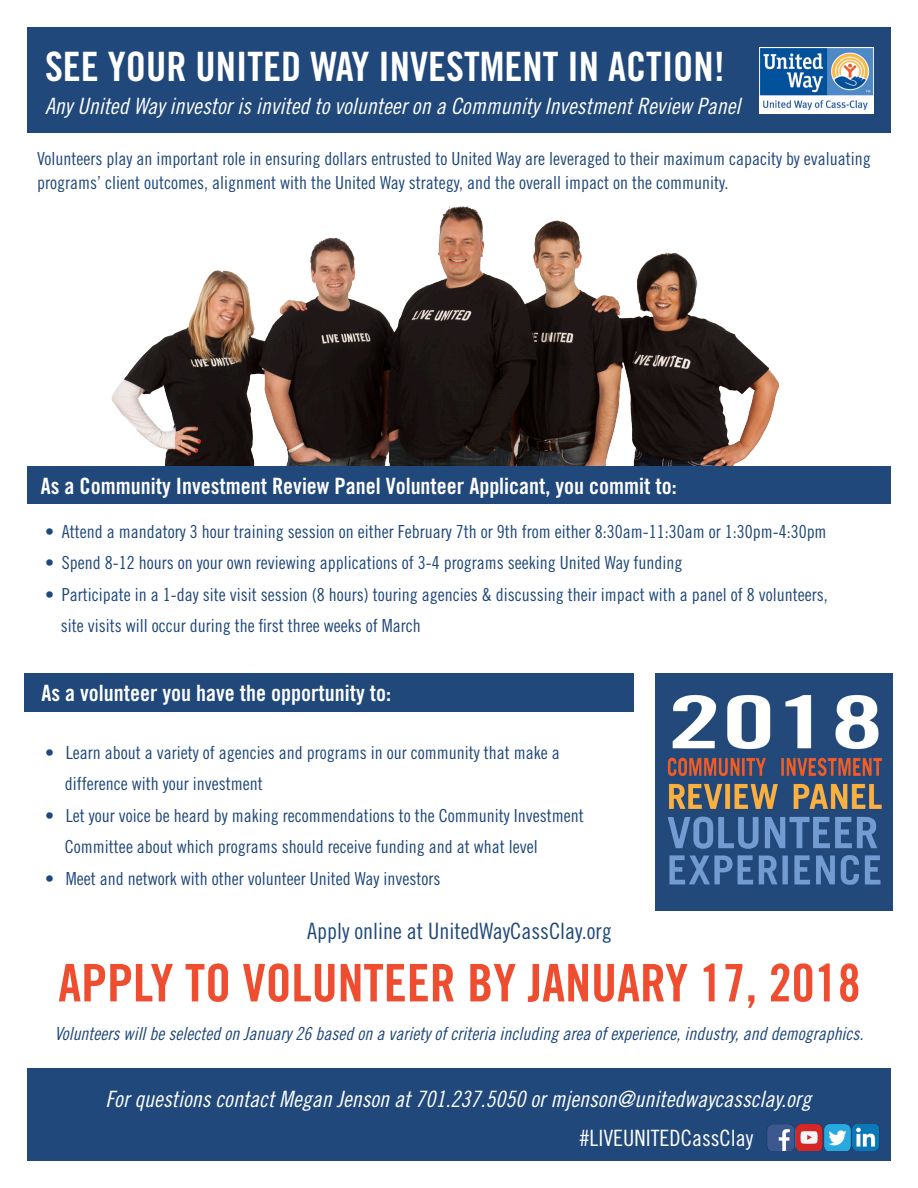
<style>
.page{position:relative;width:918px;height:1188px;background:#fff}
.page>*{position:absolute;margin:0;border:0;box-sizing:border-box;transform-origin:0 0}
.t1{font:51.9px "Trade Gothic Bold Cond Twenty";color:#ef4d30}
.t2{font:40.5px "Trade Gothic Bold Cond Twenty";color:#fff}
.t3{font:22.5px "Trade Gothic Cond Eighteen Obl";color:#fff}
.t4{font:22.5px "Trade Gothic Bold Cond Twenty";color:#fff}
.t5{font:22.5px "Trade Gothic Cond Eighteen";color:#20487b}
.t6{font:22.5px "Trade Gothic Cond Eighteen";color:#fff}
.t7{font:18px/24px "Trade Gothic Cond Eighteen";color:#20487b}
.t8{font:18px "Trade Gothic Cond Eighteen Obl";color:#20487b}
</style>
<div class="page">
<img style="left:104px;top:205px;width:680px;height:262px">
<div style="left:27px;top:28px;width:864px;height:105px;background:#20487b"></div>
<img style="left:760px;top:47px;width:113px;height:67px">
<div style="left:27px;top:467px;width:864px;height:37px;background:#20487b"></div>
<div style="left:24px;top:673px;width:610px;height:39px;background:#20487b"></div>
<img style="left:655px;top:673px;width:237px;height:237px">
<div style="left:27px;top:1068px;width:864px;height:93px;background:#20487b"></div>
<img style="left:796px;top:1124px;width:54px;height:27px">
<img style="left:767px;top:1124px;width:27px;height:27px">
<img style="left:852px;top:1124px;width:27px;height:27px">
<p class="t2" style="left:45px;top:42px;width:682px">SEE YOUR UNITED WAY INVESTMENT IN ACTION!</p>
<p class="t3" style="left:45px;top:92px;width:697px">Any United Way investor is invited to volunteer on a Community Investment Review Panel</p>
<p class="t7" style="left:37px;top:147px;width:835px">Volunteers play an important role in ensuring dollars entrusted to United Way are leveraged to their maximum capacity by evaluating programs’ client outcomes, alignment with the United Way strategy, and the overall impact on the community.</p>
<p class="t4" style="left:41px;top:472px;width:637px">As a Community Investment Review Panel Volunteer Applicant, you commit to:</p>
<p class="t7" style="left:45px;top:519px;width:783px">• Attend a mandatory 3 hour training session on either February 7th or 9th from either 8:30am-11:30am or 1:30pm-4:30pm</p>
<p class="t7" style="left:45px;top:551px;width:639px">• Spend 8-12 hours on your own reviewing applications of 3-4 programs seeking United Way funding</p>
<p class="t7" style="left:45px;top:582px;width:784px">• Participate in a 1-day site visit session (8 hours) touring agencies &amp; discussing their impact with a panel of 8 volunteers,</p>
<p class="t7" style="left:61px;top:614px;width:361px">site visits will occur during the first three weeks of March</p>
<p class="t4" style="left:41px;top:679px;width:351px">As a volunteer you have the opportunity to:</p>
<p class="t7" style="left:45px;top:740px;width:516px">• Learn about a variety of agencies and programs in our community that make a</p>
<p class="t7" style="left:65px;top:771px;width:199px">difference with your investment</p>
<p class="t7" style="left:45px;top:803px;width:540px">• Let your voice be heard by making recommendations to the Community Investment</p>
<p class="t7" style="left:65px;top:834px;width:474px">Committee about which programs should receive funding and at what level</p>
<p class="t7" style="left:45px;top:866px;width:397px">• Meet and network with other volunteer United Way investors</p>
<p class="t5" style="left:307px;top:918px;width:306px">Apply online at UnitedWayCassClay.org</p>
<p class="t1" style="left:58px;top:951px;width:804px">APPLY TO VOLUNTEER BY JANUARY 17, 2018</p>
<p class="t8" style="left:54px;top:1022px;width:811px">Volunteers will be selected on January 26 based on a variety of criteria including area of experience, industry, and demographics.</p>
<p class="t3" style="left:106px;top:1085px;width:707px">For questions contact Megan Jenson at 701.237.5050 or mjenson@unitedwaycassclay.org</p>
<p class="t6" style="left:580px;top:1125px;width:175px">#LIVEUNITEDCassClay</p>
</div>
